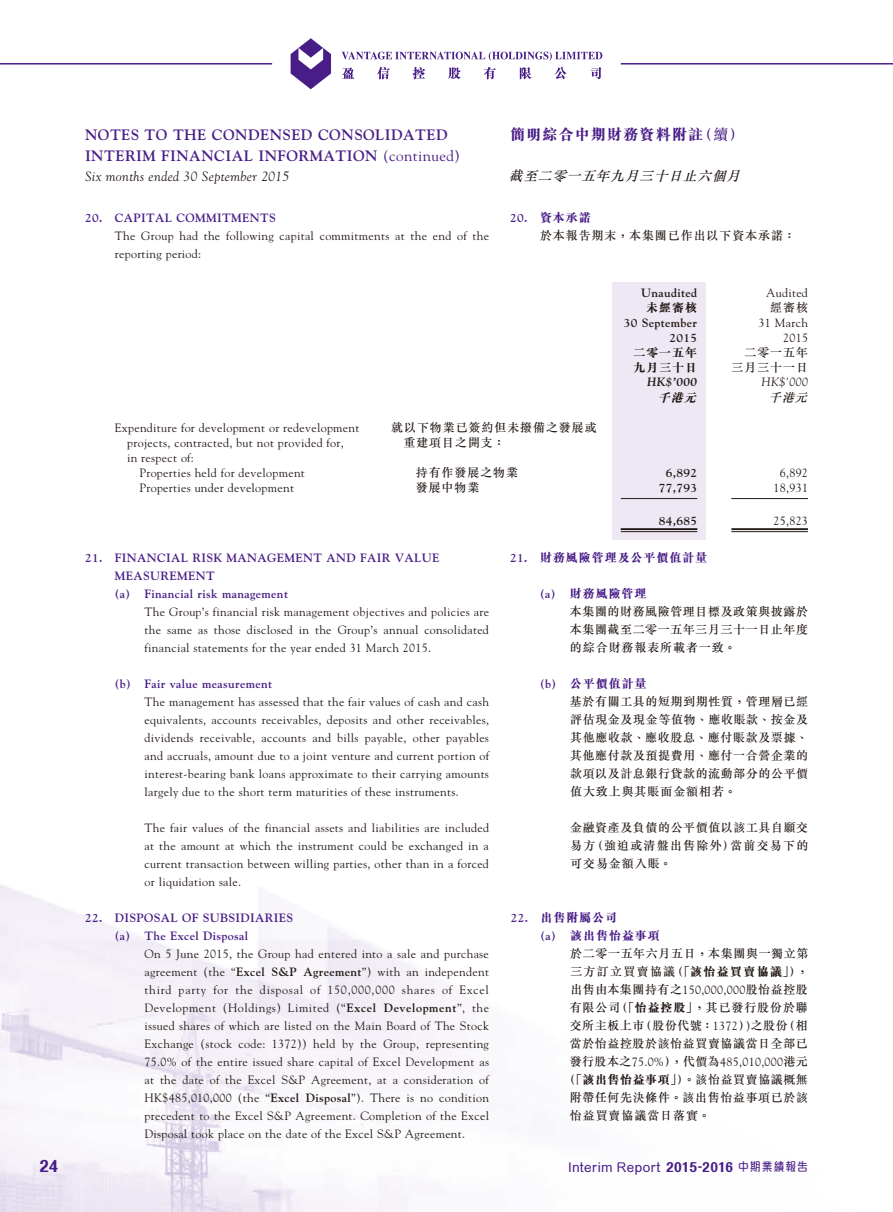
<style>
.page{position:relative;width:893px;height:1212px;background:#fff}
.page>*{position:absolute;margin:0;border:0;box-sizing:border-box;transform-origin:0 0}
.t1{font:800 16.5px "M Elle HK";color:#491d87}
.t2{font:700 15px/21px "Goudy Std";letter-spacing:.03em;color:#491d87}
.t3{font:800 15px "M Sung HK";letter-spacing:.08em;color:#491d87}
.t4{font:italic 13.5px "Goudy Std";letter-spacing:.025em;color:#231916}
.t5{font:500 13.5px "M Elle HK";letter-spacing:.035em;color:#491d87}
.t6{font:italic 500 13.5px "M Sung HK";color:#231916}
.t7{font:12px/18px "Goudy Std";letter-spacing:.025em;color:#231916;text-align:justify}
.t8{font:500 12px/18px "M Sung HK";letter-spacing:.05em;color:#231916}
.t9{font:700 12px/18px "Goudy Std";letter-spacing:.03em;color:#491d87}
.t10{font:500 12px/18px "M Sung HK";letter-spacing:.075em;color:#231916}
.t11{font:700 12px "Goudy Std";letter-spacing:.03em;color:#231916}
.t12{font:800 12px "M Sung HK";letter-spacing:.08em;color:#491d87}
.t13{font:500 12px "M Sung HK";letter-spacing:.105em;color:#231916}
.t14{font:500 12px "M Sung HK";letter-spacing:.07em;color:#231916}
.t15{font:800 12px "M Sung HK";letter-spacing:.08em;color:#231916}
.t16{font:italic 700 12px "Goudy Std";color:#231916}
.t17{font:italic 12px "Goudy Std";color:#231916}
.t18{font:italic 800 12px "M Sung HK";color:#231916}
.t19{font:italic 500 12px "M Sung HK";color:#231916}
.s1{font-weight:400}
.s2{font-weight:500}
.s3{font-family:"Goudy Std";font-weight:700;color:#491d87}
.s4{font-weight:800;color:#491d87}
.s5{font-weight:700}
.s6{font-family:"Goudy Std";font-weight:700}
.s7{font-weight:800}
.s8{font-family:"Goudy Std";font-weight:400}
.s9{font-family:"M Sung HK";font-weight:500}
.s10{font-size:12px}
</style>
<div class="page">
<img style="left:0;top:51px;width:808px;height:1161px">
<svg style="left:291px;top:38px;width:40px;height:51px"></svg>
<svg style="left:342px;top:67px;width:259px;height:13px"></svg>
<svg style="left:342px;top:52px;width:260px;height:9px"></svg>
<hr style="left:621px;top:63px;width:272px;height:2px;background:#491d87">
<hr style="left:0;top:63px;width:272px;height:2px;background:#491d87">
<div style="left:612px;top:282px;width:94px;height:257px;background:#ede8f4"></div>
<hr style="left:621px;top:498px;width:76px;height:1px;background:#231916">
<hr style="left:731px;top:498px;width:77px;height:1px;background:#231916">
<hr style="left:621px;top:528px;width:76px;height:2px;background:#231916">
<hr style="left:621px;top:531px;width:76px;height:1px;background:#231916">
<hr style="left:731px;top:528px;width:77px;height:2px;background:#231916">
<hr style="left:731px;top:531px;width:77px;height:1px;background:#231916">
<p class="t2" style="left:85px;top:124px;width:377px">NOTES TO THE CONDENSED CONSOLIDATED<br>INTERIM FINANCIAL INFORMATION <span class="s1">(continued)</span></p>
<p class="t4" style="left:85px;top:168px;width:206px">Six months ended 30 September 2015</p>
<p class="t9" style="left:85px;top:208px;width:192px">20. CAPITAL COMMITMENTS</p>
<p class="t7" style="left:115px;top:226px;width:376px">The Group had the following capital commitments at the end of the reporting period:</p>
<p class="t3" style="left:510px;top:124px;width:235px">簡明綜合中期財務資料附註<span class="s2">（續）</span></p>
<p class="t6" style="left:509px;top:166px;width:238px">截至二零一五年九月三十日止六個月</p>
<p class="t10" style="left:540px;top:208px;width:257px;text-indent:-30px"><span class="s3">20.</span> <span class="s4">資本承諾<br></span>於本報告期末，本集團已作出以下資本承諾：</p>
<p class="t11" style="left:641px;top:285px;width:58px">Unaudited</p>
<p class="t7" style="left:766px;top:283px;width:43px">Audited</p>
<p class="t15" style="left:646px;top:299px;width:52px">未經審核</p>
<p class="t8" style="left:770px;top:298px;width:39px">經審核</p>
<p class="t11" style="left:624px;top:315px;width:75px">30 September</p>
<p class="t7" style="left:759px;top:313px;width:51px">31 March</p>
<p class="t11" style="left:669px;top:330px;width:29px">2015</p>
<p class="t7" style="left:783px;top:328px;width:26px">2015</p>
<p class="t15" style="left:633px;top:344px;width:65px">二零一五年</p>
<p class="t8" style="left:744px;top:343px;width:65px">二零一五年</p>
<p class="t15" style="left:633px;top:359px;width:65px">九月三十日</p>
<p class="t8" style="left:732px;top:358px;width:78px">三月三十一日</p>
<p class="t16" style="left:647px;top:374px;width:52px">HK$’000</p>
<p class="t17" style="left:762px;top:374px;width:48px">HK$’000</p>
<p class="t18" style="left:658px;top:389px;width:44px">千港元</p>
<p class="t19" style="left:769px;top:389px;width:44px">千港元</p>
<p class="t7" style="left:115px;top:418px;width:246px">Expenditure for development or redevelopment</p>
<p class="t10" style="left:391px;top:418px;width:207px">就以下物業已簽約但未撥備之發展或</p>
<p class="t7" style="left:127px;top:433px;width:218px">projects, contracted, but not provided for,</p>
<p class="t10" style="left:403px;top:433px;width:103px">重建項目之開支：</p>
<p class="t7" style="left:139px;top:450px;width:167px;line-height:15px;text-indent:-12px">in respect of:<br>Properties held for development</p>
<p class="t10" style="left:416px;top:463px;width:104px">持有作發展之物業</p>
<p class="t11" style="left:666px;top:465px;width:33px">6,892</p>
<p class="t7" style="left:780px;top:463px;width:30px">6,892</p>
<p class="t7" style="left:139px;top:478px;width:156px">Properties under development</p>
<p class="t8" style="left:416px;top:478px;width:65px">發展中物業</p>
<p class="t11" style="left:659px;top:480px;width:40px">77,793</p>
<p class="t7" style="left:773px;top:478px;width:36px">18,931</p>
<p class="t11" style="left:659px;top:513px;width:40px">84,685</p>
<p class="t7" style="left:773px;top:511px;width:36px">25,823</p>
<p class="t9" style="left:115px;top:549px;width:326px;text-indent:-30px">21. FINANCIAL RISK MANAGEMENT AND FAIR VALUE<br>MEASUREMENT<br>(a) Financial risk management</p>
<p class="t7" style="left:145px;top:602px;width:346px">The Group’s financial risk management objectives and policies are the same as those disclosed in the Group’s annual consolidated financial statements for the year ended 31 March 2015.</p>
<p class="t9" style="left:115px;top:675px;width:159px">(b) Fair value measurement</p>
<p class="t7" style="left:145px;top:692px;width:346px">The management has assessed that the fair values of cash and cash equivalents, accounts receivables, deposits and other receivables, dividends receivable, accounts and bills payable, other payables and accruals, amount due to a joint venture and current portion of interest-bearing bank loans approximate to their carrying amounts largely due to the short term maturities of these instruments.</p>
<p class="t7" style="left:145px;top:818px;width:346px">The fair values of the financial assets and liabilities are included at the amount at which the instrument could be exchanged in a current transaction between willing parties, other than in a forced or liquidation sale.</p>
<p class="t9" style="left:115px;top:909px;width:180px;text-indent:-30px">22. DISPOSAL OF SUBSIDIARIES (a) The Excel Disposal</p>
<p class="t7" style="left:145px;top:944px;width:346px">On 5 June 2015, the Group had entered into a sale and purchase agreement (the “<span class="s5">Excel S&amp;P Agreement</span>”) with an independent third party for the disposal of 150,000,000 shares of Excel Development (Holdings) Limited (“<span class="s5">Excel Development</span>”, the issued shares of which are listed on the Main Board of The Stock Exchange (stock code: 1372)) held by the Group, representing 75.0% of the entire issued share capital of Excel Development as at the date of the Excel S&amp;P Agreement, at a consideration of HK$485,010,000 (the “<span class="s5">Excel Disposal</span>”). There is no condition precedent to the Excel S&amp;P Agreement. Completion of the Excel Disposal took place on the date of the Excel S&amp;P Agreement.</p>
<p class="t12" style="left:510px;top:549px;width:199px"><span class="s6">21.</span> 財務風險管理及公平價值計量</p>
<p class="t8" style="left:570px;top:584px;width:240px;text-indent:-30px"><span class="s3">(a)</span> <span class="s4">財務風險管理<br></span>本集團的財務風險管理目標及政策與披露於本集團截至二零一五年三月三十一日止年度的綜合財務報表所載者一致。</p>
<p class="t8" style="left:570px;top:674px;width:240px;text-indent:-30px"><span class="s3">(b)</span> <span class="s4">公平價值計量<br></span>基於有關工具的短期到期性質，管理層已經評估現金及現金等值物、應收賬款、按金及其他應收款、應收股息、應付賬款及票據、其他應付款及預提費用、應付一合營企業的款項以及計息銀行貸款的流動部分的公平價值大致上與其賬面金額相若。</p>
<p class="t8" style="left:570px;top:818px;width:240px;text-align:justify">金融資產及負債的公平價值以該工具自願交易方（強迫或清盤出售除外）當前交易下的可交易金額入賬。</p>
<p class="t12" style="left:511px;top:909px;width:108px"><span class="s6">22.</span> 出售附屬公司</p>
<p class="t12" style="left:540px;top:927px;width:121px"><span class="s6">(a)</span> 該出售怡益事項</p>
<p class="t8" style="left:570px;top:944px;width:240px">於二零一五年六月五日，本集團與一獨立第</p>
<p class="t13" style="left:570px;top:963px;width:240px">三方訂立買賣協議（「<span class="s7">該怡益買賣協議</span>」），</p>
<p class="t8" style="left:570px;top:980px;width:239px">出售由本集團持有之<span class="s8">150,000,000</span>股怡益控股</p>
<p class="t14" style="left:570px;top:999px;width:240px">有限公司（「<span class="s7">怡益控股</span>」，其已發行股份於聯</p>
<p class="t8" style="left:570px;top:1016px;width:240px">交所主板上市（股份代號：<span class="s8">1372</span>）<span class="s8">)</span>之股份（相</p>
<p class="t8" style="left:570px;top:1034px;width:240px">當於怡益控股於該怡益買賣協議當日全部已</p>
<p class="t7" style="left:570px;top:1052px;width:240px"><span class="s9">發行股本之</span>75.0%<span class="s9">），代價為</span>485,010,000<span class="s9">港元</span></p>
<p class="t8" style="left:570px;top:1070px;width:240px;text-align:justify;text-indent:-6px">（「<span class="s7">該出售怡益事項</span>」）。該怡益買賣協議概無附帶任何先決條件。該出售怡益事項已於該怡益買賣協議當日落實。</p>
<h1 class="t1" style="left:40px;top:1153px;width:20px">24</h1>
<p class="t5" style="left:568px;top:1157px;width:241px">Interim Report <span class="s7">2015-2016</span> <span class="s10">中期業績報告</span></p>
</div>
